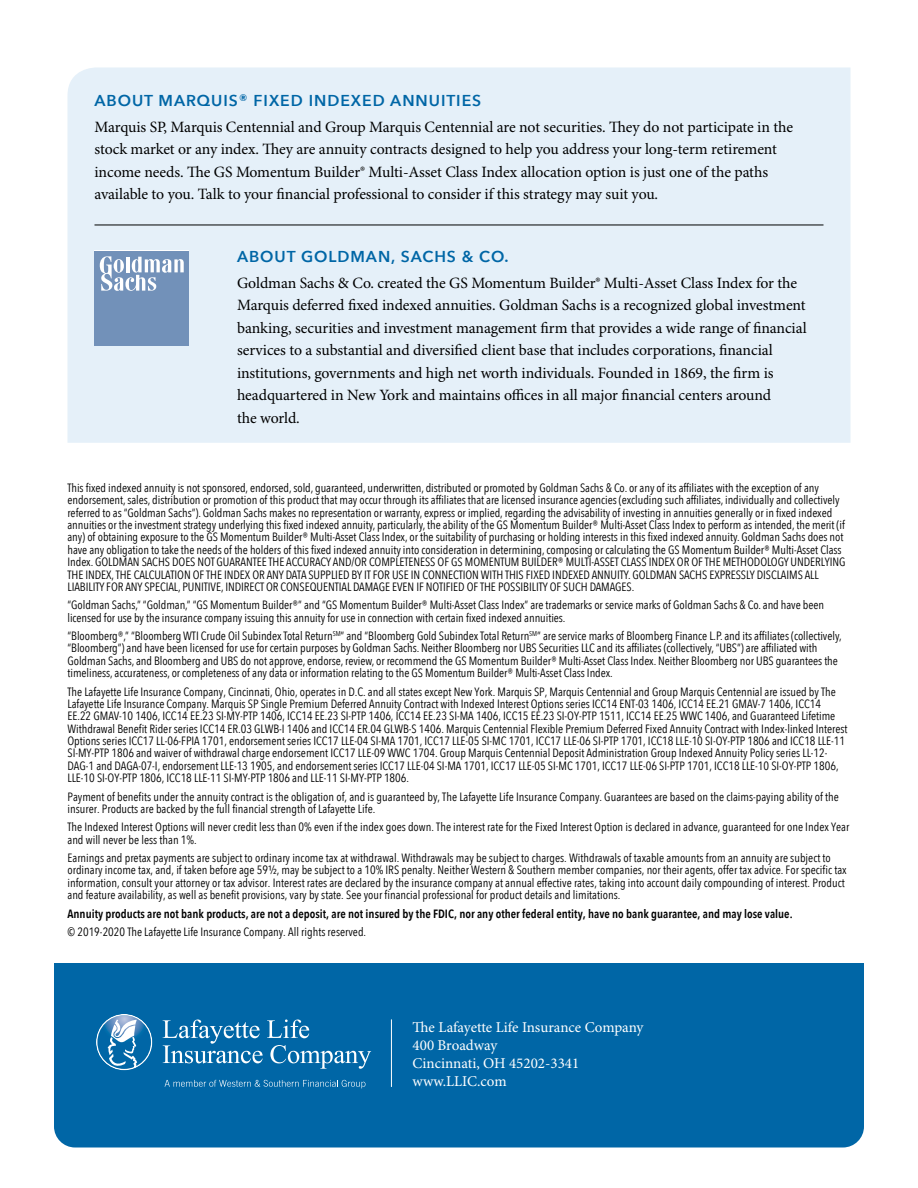
<style>
.page{position:relative;width:918px;height:1188px;background:#fff}
.page>*{position:absolute;margin:0;border:0;box-sizing:border-box;transform-origin:0 0}
.t1{font:15.75px/22.5px "Minion Pro";letter-spacing:-.005em;color:#000}
.t2{font:600 15.75px "Avenir Next LT Pro";letter-spacing:.06em;color:#0066a6}
.t3{font:15px/18px "Minion Pro";color:#fff}
.t4{font:condensed 12px/12.3px "Avenir Next LT Pro";letter-spacing:-.005em;color:#000}
.t5{font:600 condensed 12px "Avenir Next LT Pro";color:#000}
.s1{font-size:15px}
</style>
<div class="page">
<div style="left:68px;top:68px;width:782px;height:375px;background:#e5f0f9"></div>
<div style="left:95px;top:251px;width:94px;height:95px;background:#7291b9"></div>
<svg style="left:100px;top:256px;width:84px;height:35px"></svg>
<div style="left:54px;top:963px;width:810px;height:185px;background:#0066a6"></div>
<svg style="left:165px;top:1080px;width:200px;height:8px"></svg>
<svg style="left:163px;top:1019px;width:208px;height:50px"></svg>
<svg style="left:94px;top:1012px;width:60px;height:60px"></svg>
<hr style="left:391px;top:1019px;width:1px;height:68px;background:#fff">
<hr style="left:94px;top:225px;width:730px;height:1px;background:#000">
<h1 class="t2" style="left:94px;top:91px;width:388px">ABOUT MARQUIS<span class="s1">®</span> FIXED INDEXED ANNUITIES</h1>
<p class="t1" style="left:95px;top:116px;width:700px">Marquis SP, Marquis Centennial and Group Marquis Centennial are not securities. They do not participate in the stock market or any index. They are annuity contracts designed to help you address your long-term retirement income needs. The GS Momentum Builder® Multi-Asset Class Index allocation option is just one of the paths available to you. Talk to your financial professional to consider if this strategy may suit you.</p>
<h1 class="t2" style="left:237px;top:247px;width:273px">ABOUT GOLDMAN, SACHS &amp; CO.</h1>
<p class="t1" style="left:237px;top:272px;width:571px">Goldman Sachs &amp; Co. created the GS Momentum Builder® Multi-Asset Class Index for the Marquis deferred fixed indexed annuities. Goldman Sachs is a recognized global investment banking, securities and investment management firm that provides a wide range of financial services to a substantial and diversified client base that includes corporations, financial institutions, governments and high net worth individuals. Founded in 1869, the firm is headquartered in New York and maintains offices in all major financial centers around<br>the world.</p>
<p class="t4" style="left:68px;top:482px;width:780px">This fixed indexed annuity is not sponsored, endorsed, sold, guaranteed, underwritten, distributed or promoted by Goldman Sachs &amp; Co. or any of its affiliates with the exception of any endorsement, sales, distribution or promotion of this product that may occur through its affiliates that are licensed insurance agencies (excluding such affiliates, individually and collectively referred to as “Goldman Sachs”). Goldman Sachs makes no representation or warranty, express or implied, regarding the advisability of investing in annuities generally or in fixed indexed annuities or the investment strategy underlying this fixed indexed annuity, particularly, the ability of the GS Momentum Builder® Multi-Asset Class Index to perform as intended, the merit (if any) of obtaining exposure to the GS Momentum Builder® Multi-Asset Class Index, or the suitability of purchasing or holding interests in this fixed indexed annuity. Goldman Sachs does not have any obligation to take the needs of the holders of this fixed indexed annuity into consideration in determining, composing or calculating the GS Momentum Builder® Multi-Asset Class Index. GOLDMAN SACHS DOES NOT GUARANTEE THE ACCURACY AND/OR COMPLETENESS OF GS MOMENTUM BUILDER® MULTI-ASSET CLASS INDEX OR OF THE METHODOLOGY UNDERLYING THE INDEX, THE CALCULATION OF THE INDEX OR ANY DATA SUPPLIED BY IT FOR USE IN CONNECTION WITH THIS FIXED INDEXED ANNUITY. GOLDMAN SACHS EXPRESSLY DISCLAIMS ALL LIABILITY FOR ANY SPECIAL, PUNITIVE, INDIRECT OR CONSEQUENTIAL DAMAGE EVEN IF NOTIFIED OF THE POSSIBILITY OF SUCH DAMAGES.</p>
<p class="t4" style="left:68px;top:599px;width:758px">“Goldman Sachs,” “Goldman,” “GS Momentum Builder®” and “GS Momentum Builder® Multi-Asset Class Index” are trademarks or service marks of Goldman Sachs &amp; Co. and have been licensed for use by the insurance company issuing this annuity for use in connection with certain fixed indexed annuities.</p>
<p class="t4" style="left:67px;top:630px;width:776px">“Bloomberg®,” “Bloomberg WTI Crude Oil Subindex Total Return<sup>SM</sup>” and “Bloomberg Gold Subindex Total Return<sup>SM</sup>” are service marks of Bloomberg Finance L.P. and its affiliates (collectively, “Bloomberg”) and have been licensed for use for certain purposes by Goldman Sachs. Neither Bloomberg nor UBS Securities LLC and its affiliates (collectively, “UBS”) are affiliated with Goldman Sachs, and Bloomberg and UBS do not approve, endorse, review, or recommend the GS Momentum Builder® Multi-Asset Class Index. Neither Bloomberg nor UBS guarantees the timeliness, accurateness, or completeness of any data or information relating to the GS Momentum Builder® Multi-Asset Class Index.</p>
<p class="t4" style="left:67px;top:685px;width:781px">The Lafayette Life Insurance Company, Cincinnati, Ohio, operates in D.C. and all states except New York. Marquis SP, Marquis Centennial and Group Marquis Centennial are issued by The Lafayette Life Insurance Company. Marquis SP Single Premium Deferred Annuity Contract with Indexed Interest Options series ICC14 ENT-03 1406, ICC14 EE.21 GMAV-7 1406, ICC14<br>EE.22 GMAV-10 1406, ICC14 EE.23 SI-MY-PTP 1406, ICC14 EE.23 SI-PTP 1406, ICC14 EE.23 SI-MA 1406, ICC15 EE.23 SI-OY-PTP 1511, ICC14 EE.25 WWC 1406, and Guaranteed Lifetime Withdrawal Benefit Rider series ICC14 ER.03 GLWB-I 1406 and ICC14 ER.04 GLWB-S 1406. Marquis Centennial Flexible Premium Deferred Fixed Annuity Contract with Index-linked Interest Options series ICC17 LL-06-FPIA 1701, endorsement series ICC17 LLE-04 SI-MA 1701, ICC17 LLE-05 SI-MC 1701, ICC17 LLE-06 SI-PTP 1701, ICC18 LLE-10 SI-OY-PTP 1806 and ICC18 LLE-11<br>SI-MY-PTP 1806 and waiver of withdrawal charge endorsement ICC17 LLE-09 WWC 1704. Group Marquis Centennial Deposit Administration Group Indexed Annuity Policy series LL-12- DAG-1 and DAGA-07-I, endorsement LLE-13 1905, and endorsement series ICC17 LLE-04 SI-MA 1701, ICC17 LLE-05 SI-MC 1701, ICC17 LLE-06 SI-PTP 1701, ICC18 LLE-10 SI-OY-PTP 1806, LLE-10 SI-OY-PTP 1806, ICC18 LLE-11 SI-MY-PTP 1806 and LLE-11 SI-MY-PTP 1806.</p>
<p class="t4" style="left:67px;top:790px;width:773px">Payment of benefits under the annuity contract is the obligation of, and is guaranteed by, The Lafayette Life Insurance Company. Guarantees are based on the claims-paying ability of the insurer. Products are backed by the full financial strength of Lafayette Life.</p>
<p class="t4" style="left:67px;top:821px;width:783px">The Indexed Interest Options will never credit less than 0% even if the index goes down. The interest rate for the Fixed Interest Option is declared in advance, guaranteed for one Index Year and will never be less than 1%.</p>
<p class="t4" style="left:67px;top:852px;width:781px">Earnings and pretax payments are subject to ordinary income tax at withdrawal. Withdrawals may be subject to charges. Withdrawals of taxable amounts from an annuity are subject to ordinary income tax, and, if taken before age 59½, may be subject to a 10% IRS penalty. Neither Western &amp; Southern member companies, nor their agents, offer tax advice. For specific tax information, consult your attorney or tax advisor. Interest rates are declared by the insurance company at annual effective rates, taking into account daily compounding of interest. Product and feature availability, as well as benefit provisions, vary by state. See your financial professional for product details and limitations.</p>
<p class="t5" style="left:67px;top:906px;width:727px">Annuity products are not bank products, are not a deposit, are not insured by the FDIC, nor any other federal entity, have no bank guarantee, and may lose value.</p>
<p class="t4" style="left:67px;top:926px;width:300px">© 2019-2020 The Lafayette Life Insurance Company. All rights reserved.</p>
<p class="t3" style="left:413px;top:1018px;width:232px">The Lafayette Life Insurance Company<br>400 Broadway<br>Cincinnati, OH 45202-3341 www.LLIC.com</p>
</div>
